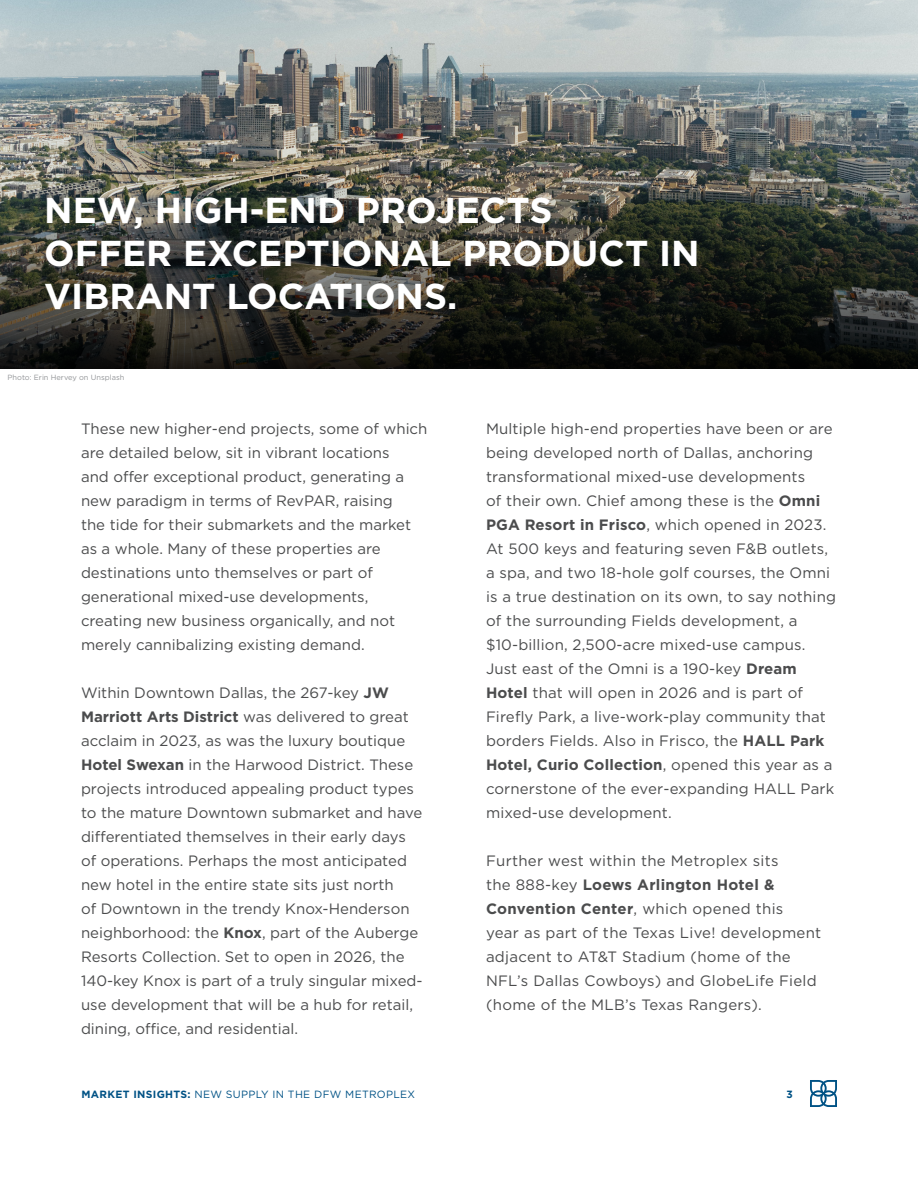
<style>
.page{position:relative;width:918px;height:1188px;background:#fff}
.page>*{position:absolute;margin:0;border:0;box-sizing:border-box;transform-origin:0 0}
.t1{font:700 36px/43.2px "Gotham";color:#fff}
.t2{font:15px/24px "Gotham";color:#4b4c4d}
.t3{font:15px/24px "Gotham";letter-spacing:.02em;color:#4b4c4d}
.t4{font:10.5px "Gotham";letter-spacing:.03em;color:#005285}
.t5{font:700 10.5px "Gotham";color:#005285}
.t6{font:7.5px "Gotham";color:#939598}
.s1{font-weight:700}
</style>
<div class="page">
<svg style="left:810px;top:1080px;width:27px;height:27px"></svg>
<img style="left:0;top:0;width:918px;height:139px">
<img style="left:0;top:139px;width:918px;height:230px">
<h1 class="t1" style="left:44px;top:188px;width:657px">NEW, HIGH-END PROJECTS<br>OFFER EXCEPTIONAL PRODUCT IN<br>VIBRANT LOCATIONS.</h1>
<p class="t6" style="left:8px;top:372px;width:118px">Photo: Erin Hervey on Unsplash</p>
<p class="t2" style="left:81px;top:417px;width:348px">These new higher-end projects, some of which are detailed below, sit in vibrant locations<br>and offer exceptional product, generating a new paradigm in terms of RevPAR, raising<br>the tide for their submarkets and the market as a whole. Many of these properties are destinations unto themselves or part of generational mixed-use developments, creating new business organically, and not merely cannibalizing existing demand.</p>
<p class="t2" style="left:81px;top:681px;width:343px">Within Downtown Dallas, the 267-key <span class="s1">JW Marriott Arts District</span> was delivered to great acclaim in 2023, as was the luxury boutique <span class="s1">Hotel Swexan</span> in the Harwood District. These projects introduced appealing product types to the mature Downtown submarket and have differentiated themselves in their early days of operations. Perhaps the most anticipated new hotel in the entire state sits just north<br>of Downtown in the trendy Knox-Henderson neighborhood: the <span class="s1">Knox</span>, part of the Auberge Resorts Collection. Set to open in 2026, the 140-key Knox is part of a truly singular mixed&shy;use development that will be a hub for retail, dining, office, and residential.</p>
<p class="t2" style="left:486px;top:417px;width:352px">Multiple high-end properties have been or are being developed north of Dallas, anchoring transformational mixed-use developments<br>of their own. Chief among these is the <span class="s1">Omni PGA Resort in Frisco</span>, which opened in 2023.<br>At 500 keys and featuring seven F&amp;B outlets, a spa, and two 18-hole golf courses, the Omni is a true destination on its own, to say nothing of the surrounding Fields development, a $10-billion, 2,500-acre mixed-use campus.<br>Just east of the Omni is a 190-key <span class="s1">Dream Hotel</span> that will open in 2026 and is part of Firefly Park, a live-work-play community that borders Fields. Also in Frisco, the <span class="s1">HALL Park Hotel, Curio Collection</span>, opened this year as a cornerstone of the ever-expanding HALL Park mixed-use development.</p>
<p class="t3" style="left:486px;top:849px;width:337px">Further west within the Metroplex sits<br>the 888-key <span class="s1">Loews Arlington Hotel &amp; Convention Center</span>, which opened this<br>year as part of the Texas Live! development adjacent to AT&amp;T Stadium (home of the NFL’s Dallas Cowboys) and GlobeLife Field (home of the MLB’s Texas Rangers).</p>
<p class="t4" style="left:82px;top:1087px;width:335px"><span class="s1">MARKET INSIGHTS:</span> NEW SUPPLY IN THE DFW METROPLEX</p>
<p class="t5" style="left:787px;top:1087px;width:8px">3</p>
</div>
